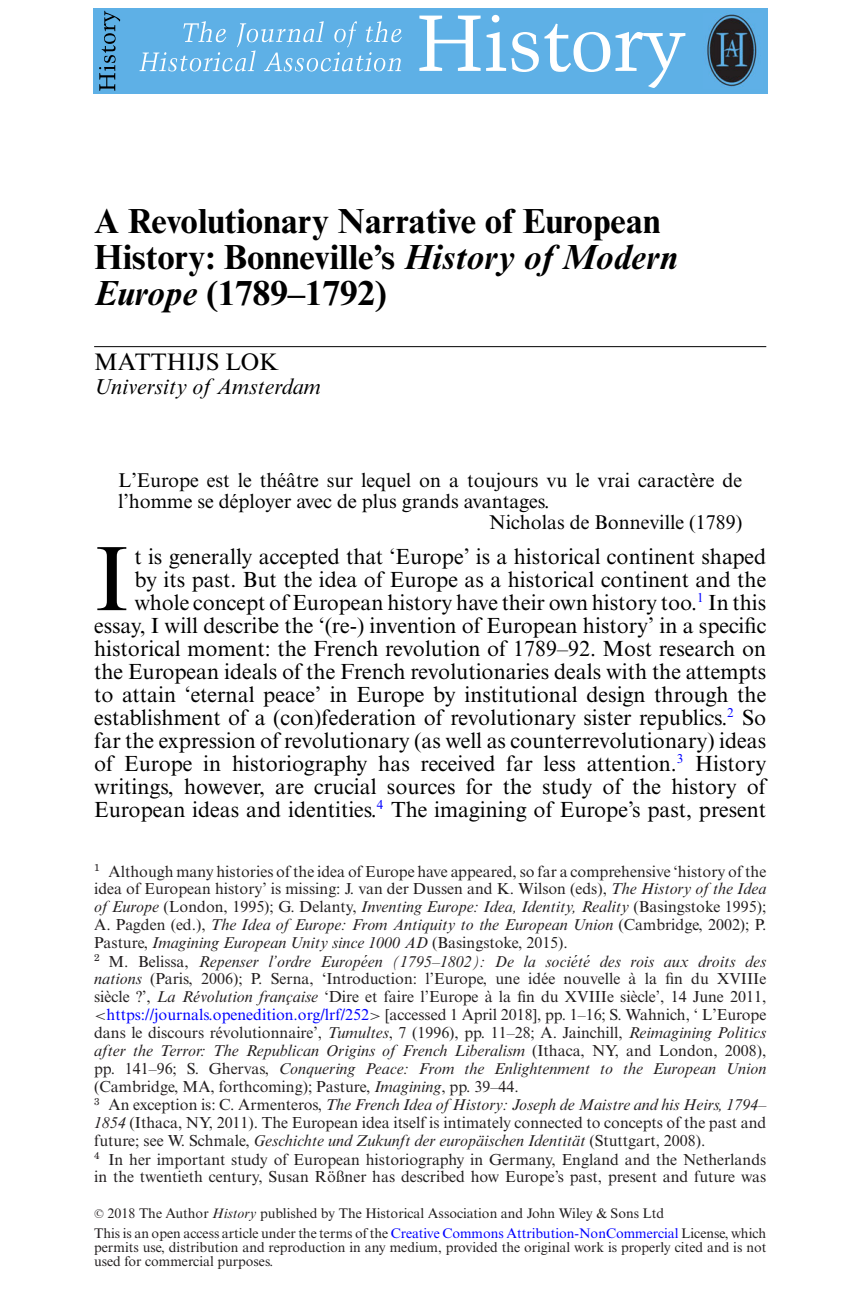
<style>
.page{position:relative;width:862px;height:1299px;background:#fff}
.page>*{position:absolute;margin:0;border:0;box-sizing:border-box;transform-origin:0 0}
.t1{font:91.6px "Times NRMT Std";color:#000}
.t2{font:700 34.8px/35.8px "Times NRMT Std";color:#000}
.t3{font:24px "Times New Roman MT Std";color:#000}
.t4{font:22px/23px "Times NRMT Std";color:#000;text-align:right}
.t5{font:italic 22px "Times NRMT Std";color:#000}
.t6{font:20px "Times NRMT Std";color:#000}
.t7{font:16px/18px "Times NRMT Std";color:#231f20}
.t8{font:italic 16px "Times NRMT Std";color:#231f20}
.t9{font:14px/20px "Times NRMT Std";color:#231f20}
.s1{font-style:italic}
.s2{font-style:normal}
.s3{font-family:"RMTMI"}
.s4{color:#00f}
.s5{font-family:"MTSY";font-size:10px}
.s6{font-size:7.8px}
</style>
<div class="page">
<div style="left:93px;top:8px;width:675px;height:85px;background:#5eb0e6"></div>
<svg style="left:419px;top:16px;width:61px;height:55px"></svg>
<svg style="left:486px;top:15px;width:199px;height:73px"></svg>
<svg style="left:139px;top:21px;width:263px;height:50px"></svg>
<svg style="left:99px;top:11px;width:21px;height:80px"></svg>
<img style="left:707px;top:14px;width:50px;height:74px">
<hr style="left:94px;top:346px;width:672px;height:1px;background:#000">
<h2 class="t2" style="left:94px;top:203px;width:584px">A Revolutionary Narrative of European<br>History: Bonneville’s <span class="s1">History of Modern<br>Europe</span> (1789–1792)</h2>
<h3 class="t3" style="left:94px;top:348px;width:186px">MATTHIJS LOK</h3>
<h3 class="t5" style="left:94px;top:378px;width:228px">University of Amsterdam</h3>
<p class="t6" style="left:118px;top:472px;width:626px">L’Europe est le the´atre sur lequel on a toujours vu le vrai caractere de</p>
<p class="t6" style="left:288px;top:472px;width:8px">ˆ</p>
<p class="t6" style="left:691px;top:472px;width:8px">`</p>
<p class="t6" style="left:118px;top:493px;width:433px">l’homme se deployer avec de plus grands avantages.</p>
<p class="t6" style="left:231px;top:493px;width:8px">´</p>
<p class="t6" style="left:489px;top:514px;width:254px">Nicholas de Bonneville (1789)</p>
<h1 class="t1" style="left:94px;top:543px;width:37px">I</h1>
<p class="t4" style="left:94px;top:547px;width:673px">t is generally accepted that ‘Europe’ is a historical continent shaped<br>by its past. But the idea of Europe as a historical continent and the whole concept of European history have their own history too.<sup>1</sup> In this essay, I will describe the ‘(re-) invention of European history’ in a specific historical moment: the French revolution of 1789–92. Most research on the European ideals of the French revolutionaries deals with the attempts to attain ‘eternal peace’ in Europe by institutional design through the establishment of a (con)federation of revolutionary sister republics.<sup>2</sup> So far the expression of revolutionary (as well as counterrevolutionary) ideas of Europe in historiography has received far less attention.<sup>3</sup> History writings, however, are crucial sources for the study of the history of European ideas and identities.<sup>4</sup> The imagining of Europe’s past, present</p>
<p class="t7" style="left:94px;top:863px;width:673px"><sup>1</sup> Although many histories of the idea of Europe have appeared, so far a comprehensive ‘history of the idea of European history’ is missing: J. van der Dussen and K. Wilson (eds), <span class="s1">The History of the Idea of Europe</span> (London, 1995); G. Delanty, <span class="s1">Inventing Europe: Idea, Identity, Reality</span> (Basingstoke 1995); A. Pagden (ed.), <span class="s1">The Idea of Europe: From Antiquity to the European Union</span> (Cambridge, 2002); P.<br>Pasture, <span class="s1">Imagining European Unity since 1000 AD</span> (Basingstoke, 2015).<br><sup>2</sup> M. Belissa, <span class="s1">Repenser l’ordre Europeen (1795–1802): De la societ´ e des rois aux droits des</span></p>
<p class="t7" style="left:94px;top:952px;width:528px;text-indent:490px"><span class="s1">´ nations</span> (Paris, 2006); P. Serna, ‘Introduction: l’Europe, une idee nouvelle</p>
<p class="t8" style="left:362px;top:954px;width:7px">´</p>
<p class="t7" style="left:542px;top:971px;width:7px">´</p>
<p class="t7" style="left:628px;top:971px;width:139px">a la fin du XVIIIe</p>
<p class="t7" style="left:630px;top:971px;width:7px">`</p>
<p class="t8" style="left:94px;top:990px;width:200px"><span class="s2">siecle ?’,</span> La Revolution franc</p>
<p class="t7" style="left:105px;top:988px;width:7px">`</p>
<p class="t8" style="left:194px;top:990px;width:7px">´</p>
<p class="t7" style="left:287px;top:989px;width:481px"><span class="s1">¸aise</span> ‘Dire et faire l’Europe a la fin du XVIIIe siecle’, 14 June 2011,</p>
<p class="t7" style="left:94px;top:988px;width:673px;text-indent:537px">` <span class="s3">&lt;</span><span class="s4">https://journals.openedition.org/lrf/252</span><span class="s3">&gt;</span> [accessed 1 April 2018], pp. 1–16; S. Wahnich, ‘ L’Europe dans le discours revolutionnaire’, <span class="s1">Tumultes</span>, 7 (1996), pp. 11–28; A. Jainchill, <span class="s1">Reimagining Politics</span></p>
<p class="t7" style="left:486px;top:988px;width:7px">`</p>
<p class="t7" style="left:94px;top:1024px;width:673px;text-indent:122px">´<br><span class="s1">after the Terror: The Republican Origins of French Liberalism</span> (Ithaca, NY, and London, 2008), pp. 141–96; S. Ghervas, <span class="s1">Conquering Peace: From the Enlightenment to the European Union </span>(Cambridge, MA, forthcoming); Pasture, <span class="s1">Imagining</span>, pp. 39–44.<br><sup>3</sup> An exception is: C. Armenteros, <span class="s1">The French Idea of History: Joseph de Maistre and his Heirs, 1794– 1854</span> (Ithaca, NY, 2011). The European idea itself is intimately connected to concepts of the past and future; see W. Schmale, <span class="s1">Geschichte und Zukunft der europaischen Identitat¨</span> (Stuttgart, 2008).</p>
<p class="t7" style="left:94px;top:1132px;width:673px;text-indent:383px"><span class="s1">¨<br></span><sup>4</sup> In her important study of European historiography in Germany, England and the Netherlands in the twentieth century, Susan Roßner has described how Europe’s past, present and future was</p>
<p class="t7" style="left:329px;top:1168px;width:7px">¨</p>
<p class="t9" style="left:94px;top:1204px;width:673px"><span class="s5">-</span><span class="s6">C</span> 2018 The Author <span class="s1">History</span> published by The Historical Association and John Wiley &amp; Sons Ltd<br>This is an open access article under the terms of the <span class="s4">Creative Commons Attribution-NonCommercial</span> License, which</p>
<p class="t9" style="left:94px;top:1241px;width:673px;line-height:14px">permits use, distribution and reproduction in any medium, provided the original work is properly cited and is not used for commercial purposes.</p>
</div>
